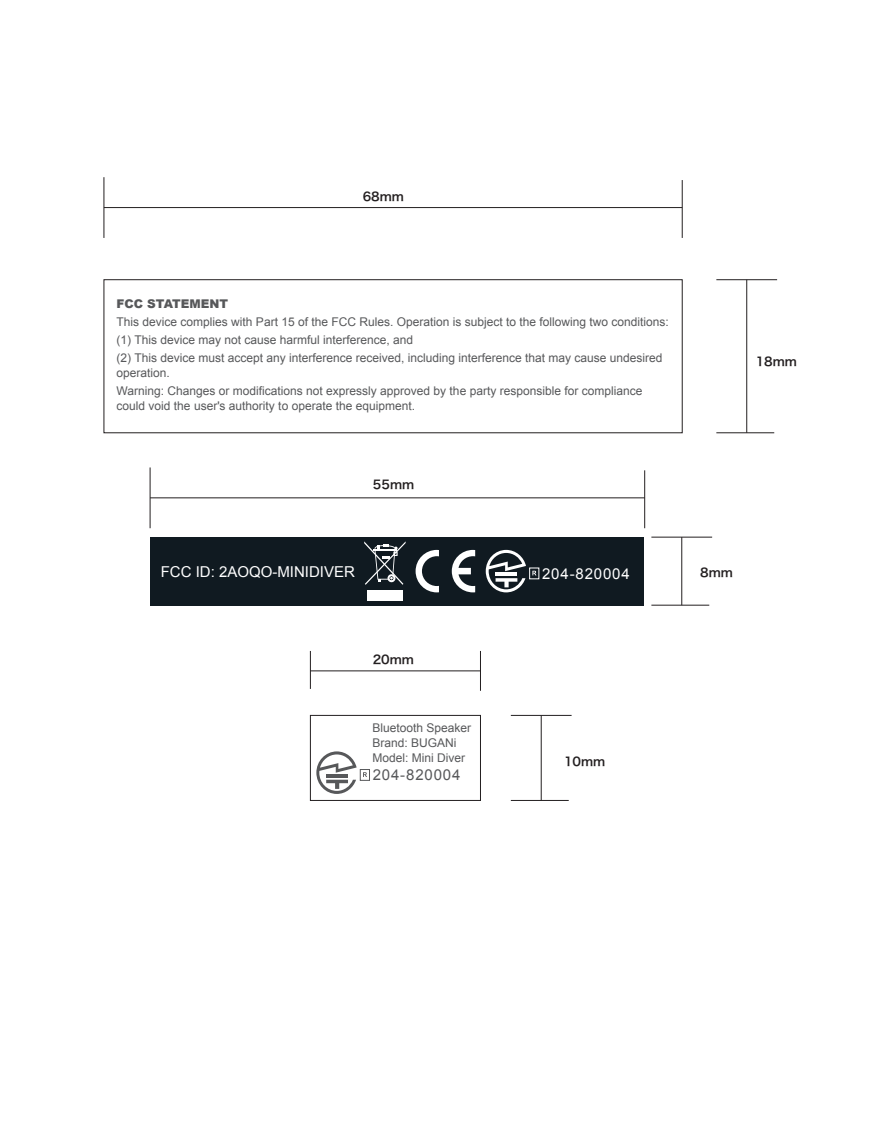
<style>
.page{position:relative;width:882px;height:1134px;background:#fff}
.page>*{position:absolute;margin:0;border:0;box-sizing:border-box;transform-origin:0 0}
.t1{font:15px "Arial";color:#fff}
.t2{font:15px "Arial";letter-spacing:.055em;color:#fff}
.t3{font:15px "Arial";letter-spacing:.055em;color:#57585a}
.t4{font:12px/18px "Arial";color:#57585a}
.t5{font:12px "Hiragino Sans GB W6";color:#231f20}
.t6{font:900 12px "Arial";color:#57585a}
</style>
<div class="page">
<div style="left:104px;top:279px;width:579px;height:154px;background:#fff;border:1px solid #231f20"></div>
<div style="left:310px;top:715px;width:171px;height:86px;background:#fff;border:1px solid #231f20"></div>
<hr style="left:103px;top:177px;width:1px;height:61px;background:#231f20">
<hr style="left:682px;top:180px;width:1px;height:58px;background:#231f20">
<hr style="left:104px;top:207px;width:578px;height:1px;background:#231f20">
<hr style="left:150px;top:467px;width:1px;height:61px;background:#231f20">
<hr style="left:644px;top:470px;width:1px;height:58px;background:#231f20">
<hr style="left:150px;top:497px;width:495px;height:1px;background:#231f20">
<hr style="left:716px;top:279px;width:61px;height:1px;background:#231f20">
<hr style="left:716px;top:432px;width:58px;height:1px;background:#231f20">
<hr style="left:746px;top:280px;width:1px;height:153px;background:#231f20">
<hr style="left:651px;top:537px;width:61px;height:1px;background:#231f20">
<hr style="left:651px;top:605px;width:58px;height:1px;background:#231f20">
<hr style="left:681px;top:537px;width:1px;height:68px;background:#231f20">
<hr style="left:511px;top:715px;width:61px;height:1px;background:#231f20">
<hr style="left:511px;top:800px;width:58px;height:1px;background:#231f20">
<hr style="left:541px;top:715px;width:1px;height:85px;background:#231f20">
<hr style="left:480px;top:651px;width:1px;height:40px;background:#231f20">
<hr style="left:310px;top:651px;width:1px;height:38px;background:#231f20">
<hr style="left:310px;top:670px;width:170px;height:1px;background:#231f20">
<div style="left:150px;top:537px;width:493px;height:68px;background:#101a21"></div>
<div style="left:367px;top:590px;width:36px;height:11px;background:#fff"></div>
<svg style="left:364px;top:541px;width:42px;height:44px"></svg>
<svg style="left:532px;top:571px;width:4px;height:4px"></svg>
<div style="left:529px;top:568px;width:10px;height:11px;border:1px solid #fff"></div>
<svg style="left:486px;top:550px;width:40px;height:42px"></svg>
<svg style="left:416px;top:550px;width:23px;height:42px"></svg>
<svg style="left:452px;top:550px;width:23px;height:42px"></svg>
<svg style="left:363px;top:772px;width:4px;height:5px"></svg>
<div style="left:360px;top:769px;width:10px;height:12px;border:1px solid #57585a"></div>
<svg style="left:316px;top:751px;width:41px;height:43px"></svg>
<p class="t5" style="left:363px;top:189px;width:43px">68mm</p>
<p class="t6" style="left:117px;top:295px;width:113px">FCC STATEMENT</p>
<p class="t4" style="left:117px;top:312px;width:554px">This device complies with Part 15 of the FCC Rules. Operation is subject to the following two conditions: (1) This device may not cause harmful interference, and<br>(2) This device must accept any interference received, including interference that may cause undesired</p>
<p class="t4" style="left:117px;top:363px;width:527px">operation.<br>Warning: Changes or modifications not expressly approved by the party responsible for compliance</p>
<p class="t4" style="left:117px;top:396px;width:300px">could void the user's authority to operate the equipment.</p>
<p class="t5" style="left:373px;top:477px;width:43px">55mm</p>
<p class="t1" style="left:161px;top:562px;width:196px">FCC ID: 2AOQO-MINIDIVER</p>
<p class="t2" style="left:542px;top:564px;width:89px">204-820004</p>
<p class="t5" style="left:373px;top:652px;width:43px">20mm</p>
<p class="t4" style="left:372px;top:721px;width:100px;line-height:15px">Bluetooth Speaker<br>Brand: BUGANi<br>Model: Mini Diver</p>
<p class="t3" style="left:373px;top:765px;width:89px">204-820004</p>
<p class="t5" style="left:564px;top:753px;width:43px">10mm</p>
<p class="t5" style="left:756px;top:354px;width:43px">18mm</p>
<p class="t5" style="left:700px;top:565px;width:34px">8mm</p>
</div>
